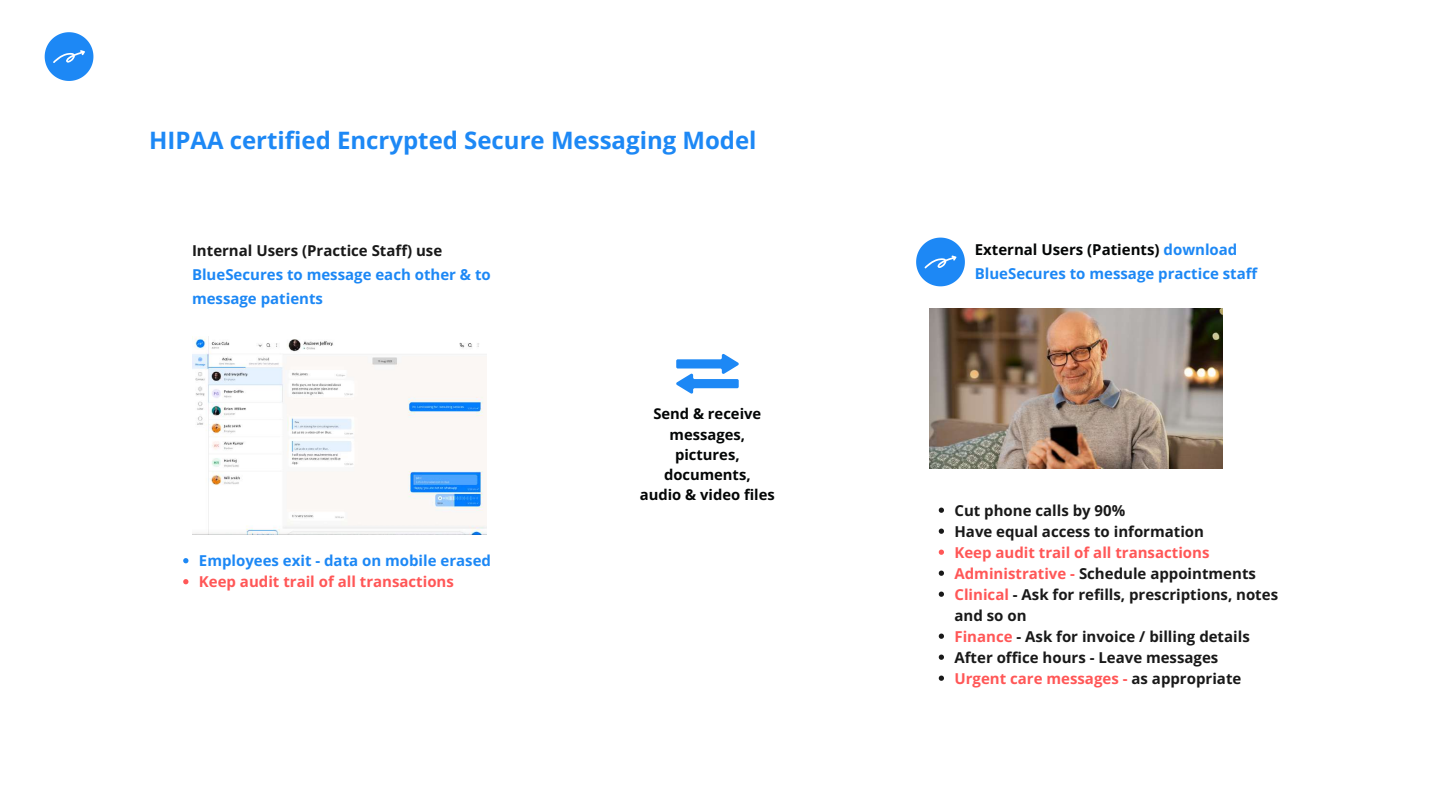
<style>
.page{position:relative;width:1440px;height:810px;background:#fff}
.page>*{position:absolute;margin:0;border:0;box-sizing:border-box;transform-origin:0 0}
.t1{font:700 24px "Open Sans";color:#1d88f5}
.t2{font:700 15px/21px "Open Sans";color:#191919}
.t3{font:700 15px/24px "Open Sans";color:#1d88f5}
.t4{font:700 15px "Open Sans";color:#ff5757}
.t5{font:700 14.8px/20.2px "Open Sans";color:#040606;text-align:center}
.s1{color:#040606}
.s2{color:#ff5757}
</style>
<div class="page">
<svg style="left:45px;top:32px;width:48px;height:49px"></svg>
<img style="left:930px;top:308px;width:293px;height:161px">
<svg style="left:183px;top:558px;width:5px;height:5px"></svg>
<svg style="left:183px;top:579px;width:5px;height:5px"></svg>
<svg style="left:939px;top:508px;width:5px;height:5px"></svg>
<svg style="left:939px;top:529px;width:5px;height:5px"></svg>
<svg style="left:939px;top:550px;width:5px;height:5px"></svg>
<svg style="left:939px;top:571px;width:5px;height:5px"></svg>
<svg style="left:939px;top:592px;width:5px;height:5px"></svg>
<svg style="left:939px;top:634px;width:5px;height:5px"></svg>
<svg style="left:939px;top:655px;width:5px;height:5px"></svg>
<svg style="left:939px;top:676px;width:5px;height:5px"></svg>
<img style="left:192px;top:337px;width:294px;height:197px">
<svg style="left:676px;top:354px;width:63px;height:40px"></svg>
<svg style="left:916px;top:238px;width:49px;height:48px"></svg>
<h1 class="t1" style="left:149px;top:124px;width:609px">HIPAA certified Encrypted Secure Messaging Model</h1>
<p class="t2" style="left:192px;top:240px;width:252px">Internal Users (Practice Staff) use</p>
<p class="t3" style="left:192px;top:262px;width:300px">BlueSecures to message each other &amp; to message patients</p>
<p class="t3" style="left:199px;top:549px;width:294px">Employees exit - data on mobile erased</p>
<p class="t4" style="left:199px;top:571px;width:257px">Keep audit trail of all transactions</p>
<p class="t5" style="left:640px;top:403px;width:136px">Send &amp; receive messages, pictures, documents,<br>audio &amp; video files</p>
<p class="t3" style="left:975px;top:237px;width:284px"><span class="s1">External Users (Patients)</span> download<br>BlueSecures to message practice staff</p>
<p class="t2" style="left:955px;top:500px;width:251px">Cut phone calls by 90%<br>Have equal access to information</p>
<p class="t2" style="left:955px;top:542px;width:325px"><span class="s2">Keep audit trail of all transactions Administrative -</span> Schedule appointments <span class="s2">Clinical</span> - Ask for refills, prescriptions, notes and so on<br><span class="s2">Finance</span> - Ask for invoice / billing details After office hours - Leave messages<br><span class="s2">Urgent care messages -</span> as appropriate</p>
</div>
